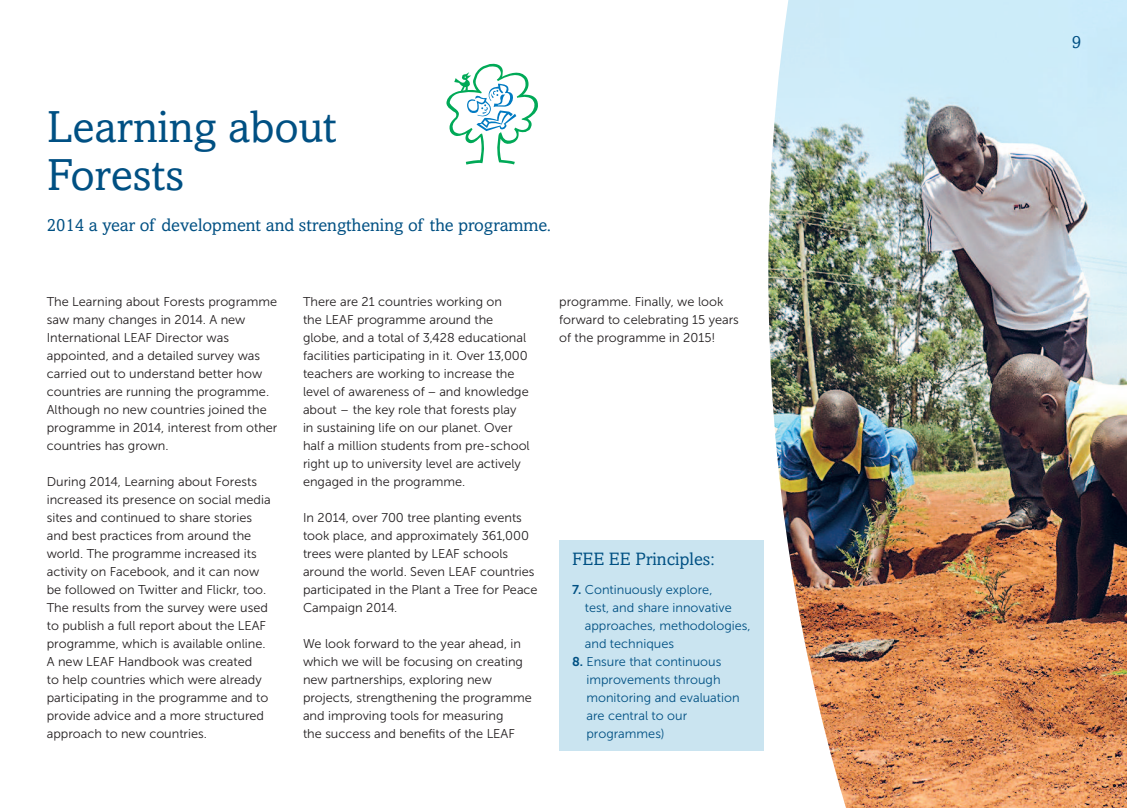
<style>
.page{position:relative;width:1127px;height:808px;background:#fff}
.page>*{position:absolute;margin:0;border:0;box-sizing:border-box;transform-origin:0 0}
.t1{font:45px/48px "Amasis";color:#005083}
.t2{font:18px "Amasis";color:#005083}
.t3{font:12.75px/18px "Museo Sans 300";color:#231f20}
.t4{font:12.75px/18px "Museo Sans 300";color:#005083}
.s1{font-family:"Museo Sans 700"}
</style>
<div class="page">
<img style="left:856px;top:0;width:271px;height:808px">
<img style="left:763px;top:0;width:93px;height:808px">
<div style="left:559px;top:540px;width:204px;height:211px;background:#cae4f0"></div>
<svg style="left:446px;top:64px;width:92px;height:101px"></svg>
<h1 class="t1" style="left:47px;top:103px;width:292px">Learning about<br>Forests</h1>
<h2 class="t2" style="left:47px;top:215px;width:506px">2014 a year of development and strengthening of the programme.</h2>
<p class="t3" style="left:47px;top:293px;width:232px">The Learning about Forests programme saw many changes in 2014. A new International LEAF Director was appointed, and a detailed survey was carried out to understand better how countries are running the programme.<br>Although no new countries joined the programme in 2014, interest from other countries has grown.</p>
<p class="t3" style="left:47px;top:473px;width:225px">During 2014, Learning about Forests increased its presence on social media sites and continued to share stories and best practices from around the world. The programme increased its activity on Facebook, and it can now be followed on Twitter and Flickr, too.<br>The results from the survey were used to publish a full report about the LEAF programme, which is available online.<br>A new LEAF Handbook was created<br>to help countries which were already participating in the programme and to provide advice and a more structured approach to new countries.</p>
<p class="t3" style="left:303px;top:293px;width:228px">There are 21 countries working on<br>the LEAF programme around the globe, and a total of 3,428 educational facilities participating in it. Over 13,000 teachers are working to increase the level of awareness of − and knowledge about – the key role that forests play in sustaining life on our planet. Over half a million students from pre-school right up to university level are actively engaged in the programme.</p>
<p class="t3" style="left:303px;top:509px;width:236px">In 2014, over 700 tree planting events took place, and approximately 361,000 trees were planted by LEAF schools around the world. Seven LEAF countries participated in the Plant a Tree for Peace Campaign 2014.</p>
<p class="t3" style="left:303px;top:635px;width:230px">We look forward to the year ahead, in which we will be focusing on creating new partnerships, exploring new projects, strengthening the programme and improving tools for measuring<br>the success and benefits of the LEAF</p>
<p class="t3" style="left:559px;top:293px;width:181px">programme. Finally, we look forward to celebrating 15 years of the programme in 2015!</p>
<h2 class="t2" style="left:572px;top:549px;width:144px">FEE EE Principles:</h2>
<p class="t4" style="left:585px;top:581px;width:167px;text-indent:-13px"><span class="s1">7.</span> Continuously explore,<br>test, and share innovative approaches, methodologies, and techniques</p>
<p class="t4" style="left:586px;top:653px;width:155px;text-indent:-14px"><span class="s1">8.</span> Ensure that continuous improvements through monitoring and evaluation are central to our programmes)</p>
<h2 class="t2" style="left:1071px;top:31px;width:11px">9</h2>
</div>
